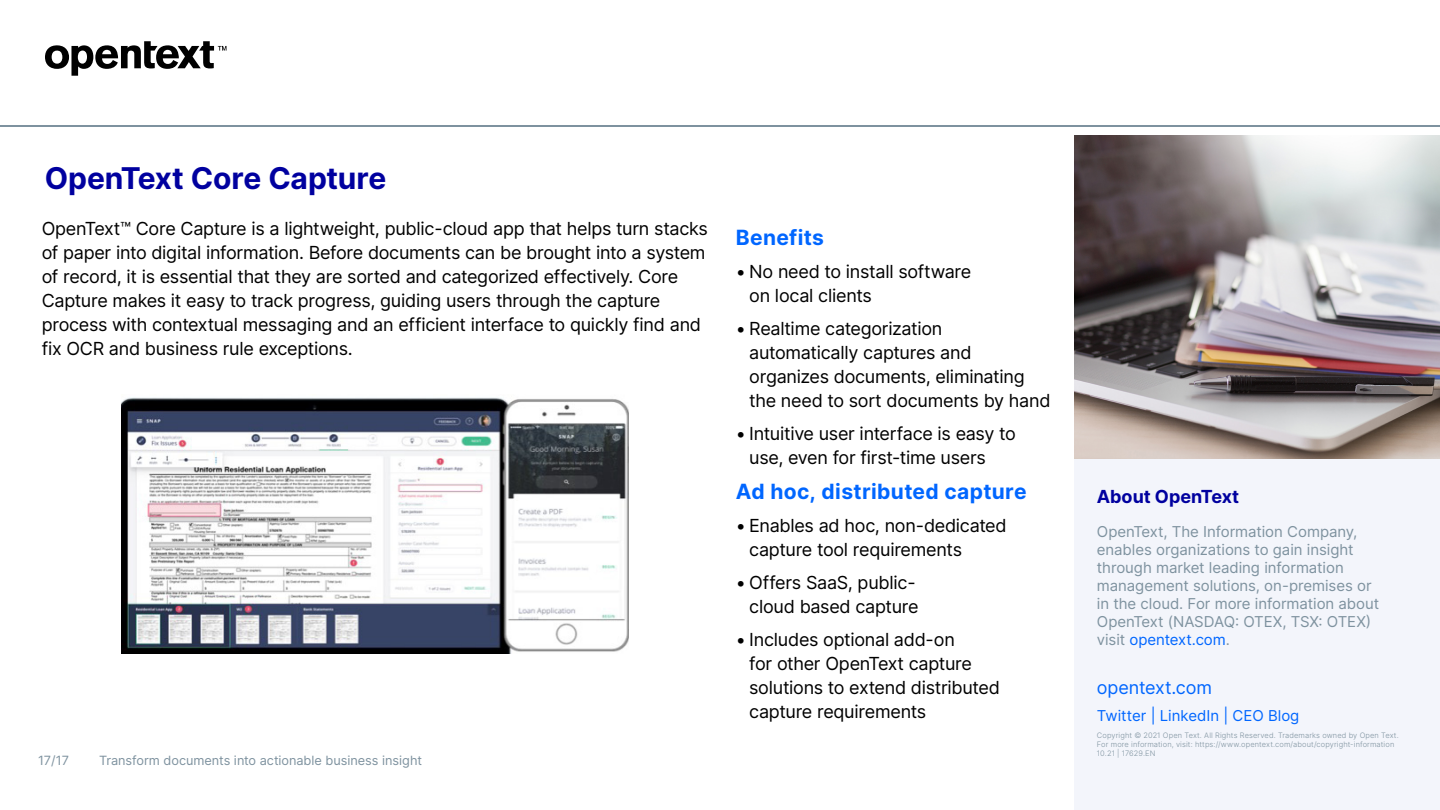
<style>
.page{position:relative;width:1440px;height:810px;background:#fff}
.page>*{position:absolute;margin:0;border:0;box-sizing:border-box;transform-origin:0 0}
.t1{font:700 30px "Inter";letter-spacing:-.01em;color:#00009f}
.t2{font:700 21px "Inter";letter-spacing:.015em;color:#06f}
.Body{font:18px/24px "Inter";letter-spacing:-.015em;color:#000}
.About_Title{font:700 18px "Inter";letter-spacing:-.005em;color:#00009f}
.About_Title-2{font:18px "Inter";letter-spacing:-.005em;color:#06f}
.About_OT{font:15px/18px "Inter";letter-spacing:-.005em;color:#7e929f}
.t3{font:15px "Inter";color:#06f}
.t4{font:12.75px "Inter";color:#7e929f}
.Citation{font:300 7.5px/9px "Inter";letter-spacing:.015em;color:#7e929f}
.s1{color:#06f}
</style>
<div class="page">
<svg style="left:45px;top:41px;width:181px;height:35px"></svg>
<hr style="left:0;top:125px;width:1440px;height:2px;background:#7e929f">
<img style="left:122px;top:397px;width:507px;height:256px">
<div style="left:1074px;top:459px;width:366px;height:351px;background:#f3f5fb"></div>
<img style="left:1074px;top:135px;width:366px;height:324px">
<h3 class="t1" style="left:45px;top:156px;width:343px">OpenText Core Capture</h3>
<p class="Body" style="left:42px;top:216px;width:668px">OpenText™ Core Capture is a lightweight, public-cloud app that helps turn stacks of paper into digital information. Before documents can be brought into a system of record, it is essential that they are sorted and categorized effectively. Core Capture makes it easy to track progress, guiding users through the capture process with contextual messaging and an efficient interface to quickly find and fix OCR and business rule exceptions.</p>
<h4 class="t2" style="left:736px;top:222px;width:90px">Benefits</h4>
<p class="Body" style="left:749px;top:259px;width:224px;text-indent:-14px">• No need to install software on local clients</p>
<p class="Body" style="left:749px;top:316px;width:303px;text-indent:-14px">• Realtime categorization automatically captures and organizes documents, eliminating the need to sort documents by hand</p>
<p class="Body" style="left:749px;top:421px;width:268px;text-indent:-14px">• Intuitive user interface is easy to use, even for first-time users</p>
<h4 class="t2" style="left:736px;top:476px;width:293px">Ad hoc, distributed capture</h4>
<p class="Body" style="left:749px;top:513px;width:259px;text-indent:-14px">• Enables ad hoc, non-dedicated capture tool requirements</p>
<p class="Body" style="left:736px;top:570px;width:184px;text-align:right">• Offers SaaS, public&shy;cloud based capture</p>
<p class="Body" style="left:749px;top:627px;width:252px;text-indent:-14px">• Includes optional add-on<br>for other OpenText capture solutions to extend distributed capture requirements</p>
<p class="t4" style="left:38px;top:751px;width:32px">17/17</p>
<p class="t4" style="left:99px;top:751px;width:324px">Transform documents into actionable business insight</p>
<p class="About_Title" style="left:1097px;top:483px;width:144px">About OpenText</p>
<p class="About_OT" style="left:1097px;top:523px;width:284px">OpenText, The Information Company, enables organizations to gain insight through market leading information management solutions, on-premises or in the cloud. For more information about OpenText (NASDAQ: OTEX, TSX: OTEX) visit <span class="s1">opentext.com</span>.</p>
<p class="About_Title-2" style="left:1097px;top:675px;width:117px">opentext.com</p>
<p class="t3" style="left:1097px;top:705px;width:204px">Twitter | LinkedIn | CEO Blog</p>
<p class="Citation" style="left:1097px;top:730px;width:303px">Copyright © 2021 Open Text. All Rights Reserved. Trademarks owned by Open Text.<br>For more information, visit: https://www.opentext.com/about/copyright-information<br>10.21 | 17629.EN</p>
</div>
